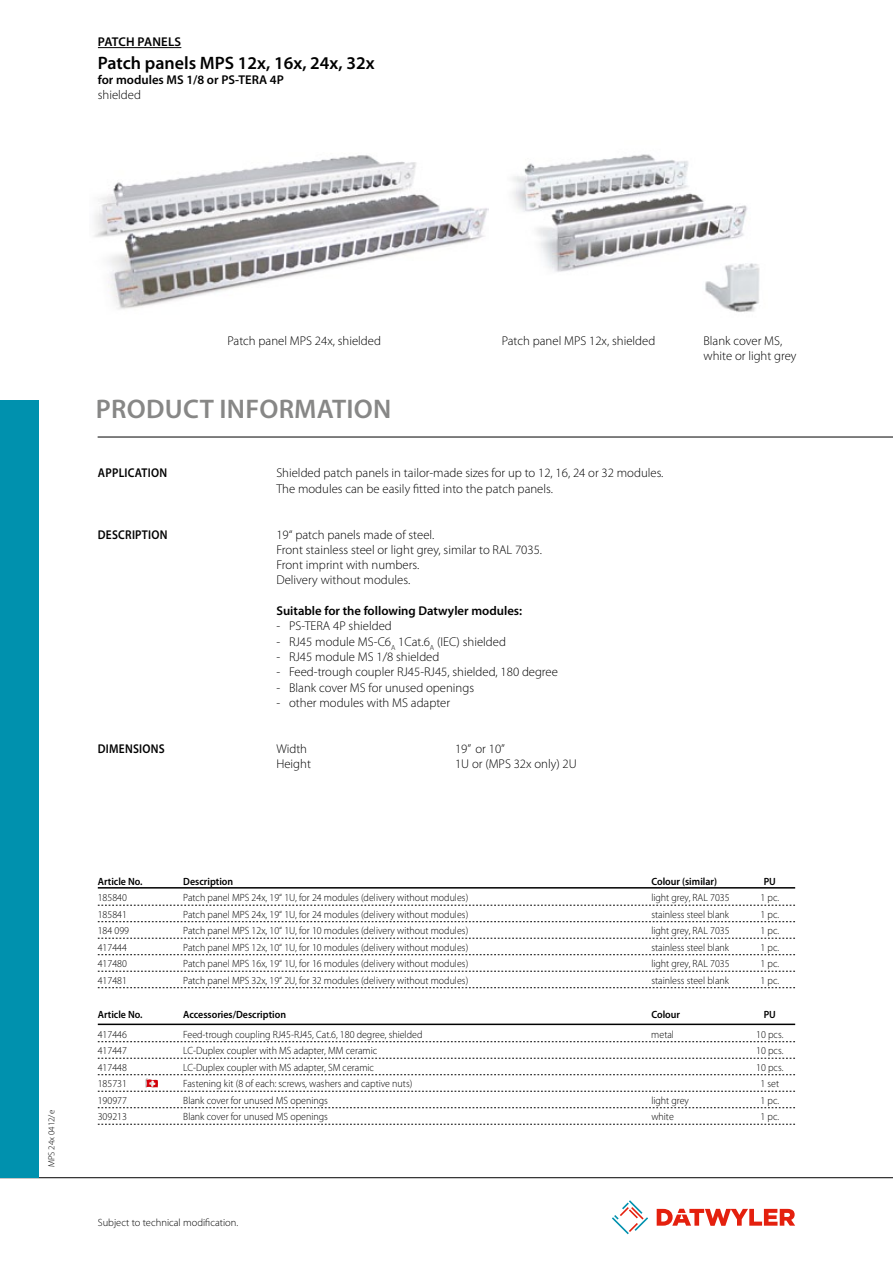
<style>
.page{position:relative;width:893px;height:1263px;background:#fff}
.page>*{position:absolute;margin:0;border:0;box-sizing:border-box;transform-origin:0 0}
.t1{font:600 27px "Myriad Pro";letter-spacing:.01em;color:#878786}
.t2{font:600 18px "Myriad Pro";color:#000}
.t3{font:300 12.75px/15.3px "Myriad Pro";color:#000}
.t4{font:600 12.75px "Myriad Pro";letter-spacing:.01em;color:#000}
.t5{font:600 12.75px "Myriad Pro";letter-spacing:.01em;color:#000;scale:.9 1}
.t6{font:300 10.5px "Myriad Pro";color:#000;scale:.95 1}
.t7{font:600 10.5px "Myriad Pro";color:#000;scale:.95 1}
.t8{font:300 10.5px "Myriad Pro";color:#000}
.t9{font:300 9px "Myriad Pro";color:#000}
</style>
<div class="page">
<hr style="left:98px;top:437px;width:795px;height:1px;background:#000">
<svg style="left:612px;top:1200px;width:36px;height:34px"></svg>
<svg style="left:657px;top:1209px;width:138px;height:17px"></svg>
<hr style="left:0;top:1177px;width:893px;height:1px;background:#000">
<div style="left:0;top:400px;width:38px;height:777px;background:#0091ae"></div>
<img style="left:512px;top:154px;width:236px;height:118px">
<img style="left:94px;top:155px;width:394px;height:154px">
<img style="left:703px;top:255px;width:57px;height:57px">
<hr style="left:98px;top:47px;width:83px;height:1px;background:#000">
<hr style="left:98px;top:887px;width:697px;height:1px;background:#000">
<svg style="left:98px;top:905px;width:697px;height:1px"></svg>
<svg style="left:98px;top:921px;width:697px;height:1px"></svg>
<svg style="left:98px;top:938px;width:697px;height:1px"></svg>
<svg style="left:98px;top:954px;width:697px;height:1px"></svg>
<svg style="left:98px;top:971px;width:697px;height:1px"></svg>
<svg style="left:98px;top:987px;width:697px;height:1px"></svg>
<hr style="left:98px;top:1023px;width:697px;height:2px;background:#000">
<svg style="left:98px;top:1041px;width:697px;height:1px"></svg>
<svg style="left:98px;top:1058px;width:697px;height:1px"></svg>
<svg style="left:98px;top:1107px;width:697px;height:1px"></svg>
<svg style="left:98px;top:1124px;width:697px;height:1px"></svg>
<svg style="left:98px;top:1074px;width:697px;height:18px"></svg>
<p class="t4" style="left:98px;top:34px;width:85px">Patch panels</p>
<h2 class="t2" style="left:98px;top:51px;width:278px">Patch panels MPS 12x, 16x, 24x, 32x</h2>
<p class="t4" style="left:98px;top:72px;width:186px">for modules MS 1/8 or PS-TERA 4P</p>
<p class="t3" style="left:98px;top:87px;width:45px">shielded</p>
<p class="t9" style="left:46px;top:1167px;width:59px;rotate:-90deg">MPS 24x 0412/e</p>
<p class="t3" style="left:228px;top:333px;width:155px">Patch panel MPS 24x, shielded</p>
<p class="t3" style="left:502px;top:333px;width:155px">Patch panel MPS 12x, shielded</p>
<p class="t3" style="left:703px;top:333px;width:95px">Blank cover MS, white or light grey</p>
<h1 class="t1" style="left:96px;top:392px;width:297px">Product information</h1>
<p class="t5" style="left:98px;top:465px;width:78px">Application</p>
<p class="t5" style="left:98px;top:526px;width:17px">DESCRIPTION</p>
<p class="t5" style="left:98px;top:740px;width:76px">Dimensions</p>
<p class="t3" style="left:276px;top:465px;width:389px">Shielded patch panels in tailor-made sizes for up to 12, 16, 24 or 32 modules.<br>The modules can be easily fitted into the patch panels.</p>
<p class="t3" style="left:276px;top:526px;width:267px">19“ patch panels made of steel.<br>Front stainless steel or light grey, similar to RAL 7035.<br>Front imprint with numbers.<br>Delivery without modules.</p>
<p class="t4" style="left:276px;top:603px;width:247px">Suitable for the following Datwyler modules:</p>
<p class="t3" style="left:276px;top:618px;width:117px">- PS-TERA 4P shielded</p>
<p class="t3" style="left:276px;top:634px;width:231px">- RJ45 module MS-C6<sub>A</sub> 1Cat.6<sub>A</sub> (IEC) shielded</p>
<p class="t3" style="left:276px;top:649px;width:164px">- RJ45 module MS 1/8 shielded</p>
<p class="t3" style="left:276px;top:664px;width:283px">- Feed-trough coupler RJ45-RJ45, shielded, 180 degree</p>
<p class="t3" style="left:276px;top:679px;width:199px">- Blank cover MS for unused openings</p>
<p class="t3" style="left:276px;top:695px;width:175px">- other modules with MS adapter</p>
<p class="t3" style="left:276px;top:741px;width:32px">Width</p>
<p class="t3" style="left:455px;top:741px;width:52px">19” or 10”</p>
<p class="t3" style="left:276px;top:756px;width:36px">Height</p>
<p class="t3" style="left:455px;top:756px;width:123px">1U or (MPS 32x only) 2U</p>
<p class="t7" style="left:98px;top:875px;width:49px">Article No.</p>
<p class="t7" style="left:183px;top:875px;width:54px">Description</p>
<p class="t7" style="left:651px;top:875px;width:98px">Colour (similar) P</p>
<p class="t7" style="left:769px;top:875px;width:8px">U</p>
<p class="t6" style="left:98px;top:892px;width:32px">185840</p>
<p class="t6" style="left:183px;top:892px;width:301px">Patch panel MPS 24x, 19“ 1U, for 24 modules (delivery without modules)</p>
<p class="t6" style="left:651px;top:892px;width:84px">light grey, RAL 7035</p>
<p class="t6" style="left:760px;top:892px;width:21px">1 pc.</p>
<p class="t6" style="left:98px;top:908px;width:32px">185841</p>
<p class="t6" style="left:183px;top:908px;width:301px">Patch panel MPS 24x, 19“ 1U, for 24 modules (delivery without modules)</p>
<p class="t6" style="left:651px;top:908px;width:83px">stainless steel blank</p>
<p class="t6" style="left:760px;top:908px;width:21px">1 pc.</p>
<p class="t6" style="left:98px;top:925px;width:35px">184 099</p>
<p class="t6" style="left:183px;top:925px;width:301px">Patch panel MPS 12x, 10“ 1U, for 10 modules (delivery without modules)</p>
<p class="t6" style="left:651px;top:925px;width:84px">light grey, RAL 7035</p>
<p class="t6" style="left:760px;top:925px;width:21px">1 pc.</p>
<p class="t6" style="left:98px;top:941px;width:32px">417444</p>
<p class="t6" style="left:183px;top:941px;width:301px">Patch panel MPS 12x, 10“ 1U, for 10 modules (delivery without modules)</p>
<p class="t6" style="left:651px;top:941px;width:83px">stainless steel blank</p>
<p class="t6" style="left:760px;top:941px;width:21px">1 pc.</p>
<p class="t6" style="left:98px;top:958px;width:32px">417480</p>
<p class="t6" style="left:183px;top:958px;width:301px">Patch panel MPS 16x, 19“ 1U, for 16 modules (delivery without modules)</p>
<p class="t6" style="left:651px;top:958px;width:84px">light grey, RAL 7035</p>
<p class="t6" style="left:760px;top:958px;width:21px">1 pc.</p>
<p class="t6" style="left:98px;top:974px;width:32px">417481</p>
<p class="t6" style="left:183px;top:974px;width:301px">Patch panel MPS 32x, 19“ 2U, for 32 modules (delivery without modules)</p>
<p class="t6" style="left:651px;top:974px;width:83px">stainless steel blank</p>
<p class="t6" style="left:760px;top:974px;width:21px">1 pc.</p>
<p class="t7" style="left:98px;top:1008px;width:49px">Article No.</p>
<p class="t7" style="left:183px;top:1008px;width:110px">Accessories/Description</p>
<p class="t7" style="left:651px;top:1008px;width:32px">Colour</p>
<p class="t7" style="left:764px;top:1008px;width:14px">P U</p>
<p class="t6" style="left:98px;top:1028px;width:32px">417446</p>
<p class="t6" style="left:183px;top:1028px;width:253px">Feed-trough coupling RJ45-RJ45, Cat.6, 180 degree, shielded</p>
<p class="t6" style="left:651px;top:1028px;width:25px">metal</p>
<p class="t6" style="left:756px;top:1028px;width:30px">10 pcs.</p>
<p class="t6" style="left:98px;top:1044px;width:32px">417447</p>
<p class="t6" style="left:183px;top:1044px;width:206px">LC-Duplex coupler with MS adapter, MM ceramic</p>
<p class="t6" style="left:756px;top:1044px;width:30px">10 pcs.</p>
<p class="t6" style="left:98px;top:1061px;width:32px">417448</p>
<p class="t6" style="left:183px;top:1061px;width:202px">LC-Duplex coupler with MS adapter, SM ceramic</p>
<p class="t6" style="left:756px;top:1061px;width:30px">10 pcs.</p>
<p class="t6" style="left:98px;top:1077px;width:32px">185731</p>
<p class="t6" style="left:183px;top:1078px;width:243px">Fastening kit (8 of each: screws, washers and captive nuts)</p>
<p class="t6" style="left:760px;top:1078px;width:21px">1 set</p>
<p class="t6" style="left:98px;top:1094px;width:32px">190977</p>
<p class="t6" style="left:183px;top:1094px;width:154px">Blank cover for unused MS openings</p>
<p class="t6" style="left:651px;top:1094px;width:41px">light grey</p>
<p class="t6" style="left:760px;top:1094px;width:21px">1 pc.</p>
<p class="t6" style="left:98px;top:1111px;width:32px">309213</p>
<p class="t6" style="left:183px;top:1111px;width:154px">Blank cover for unused MS openings</p>
<p class="t6" style="left:651px;top:1111px;width:25px">white</p>
<p class="t6" style="left:760px;top:1111px;width:21px">1 pc.</p>
<p class="t8" style="left:98px;top:1216px;width:142px">Subject to technical modification.</p>
</div>
